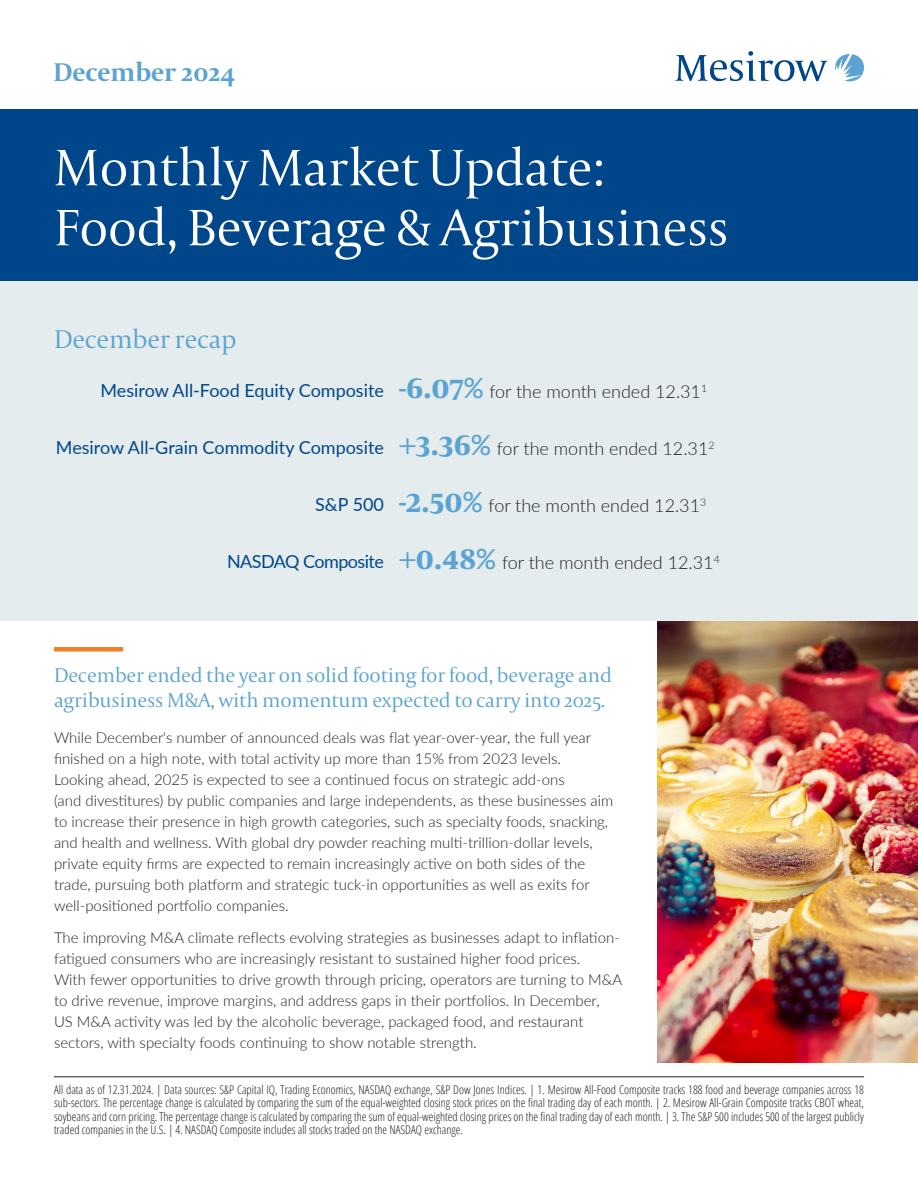
<style>
.page{position:relative;width:918px;height:1188px;background:#fff}
.page>*{position:absolute;margin:0;border:0;box-sizing:border-box;transform-origin:0 0}
._1___Cover_Title_B{font:300 54px/60px "Capitolium 2";letter-spacing:-.01em;color:#fff}
._1__Subtitle{font:300 27px "Capitolium 2";letter-spacing:-.01em;color:#5aa3d2}
.t1{font:700 27px "Capitolium 2";color:#5aa3d2}
._2_Pull_Quote_rule_orange{font:300 21px/25.5px "Capitolium 2";letter-spacing:-.01em;color:#5aa3d2}
._3_Body{font:300 18px "Lato";color:#231f20}
._3_Subhead_L1{font:18px "Lato";color:#00468b}
._3_Subhead_L1-2{font:18px "Lato";letter-spacing:-.03em;color:#00468b}
._3_Body-2{font:300 15px/21px "Lato";color:#231f20}
._9_Footnote_with_rule{font:300 condensed 12px/13.5px "Open Sans";color:#231f20;text-align:justify}
.s1{font-family:"Capitolium News 2";font-weight:700;font-size:30px;color:#5aa3d2}
</style>
<div class="page">
<svg style="left:835px;top:54px;width:29px;height:27px"></svg>
<svg style="left:675px;top:51px;width:153px;height:30px"></svg>
<img style="left:657px;top:621px;width:261px;height:442px">
<div style="left:0;top:281px;width:918px;height:340px;background:#e4eced"></div>
<div style="left:54px;top:647px;width:69px;height:5px;background:#f57e29"></div>
<hr style="left:54px;top:1077px;width:810px;height:1px;background:#231f20">
<div style="left:0;top:110px;width:918px;height:171px;background:#00468b"></div>
<h2 class="t1" style="left:53px;top:54px;width:183px">December 2024</h2>
<p class="_1___Cover_Title_B" style="left:54px;top:136px;width:676px">Monthly Market Update:<br>Food, Beverage &amp; Agribusiness</p>
<p class="_1__Subtitle" style="left:54px;top:321px;width:184px">December recap</p>
<p class="_3_Subhead_L1" style="left:101px;top:377px;width:285px">Mesirow All-Food Equity Composite</p>
<p class="_3_Body" style="left:399px;top:379px;width:310px"><span class="s1">-6.07%</span> for the month ended 12.31<sup>1</sup></p>
<p class="_3_Subhead_L1" style="left:56px;top:434px;width:330px">Mesirow All-Grain Commodity Composite</p>
<p class="_3_Body" style="left:399px;top:436px;width:317px"><span class="s1">+3.36%</span> for the month ended 12.31<sup>2</sup></p>
<p class="_3_Subhead_L1" style="left:315px;top:491px;width:70px">S&amp;P 500</p>
<p class="_3_Body" style="left:399px;top:493px;width:309px"><span class="s1">-2.50%</span> for the month ended 12.31<sup>3</sup></p>
<p class="_3_Subhead_L1-2" style="left:227px;top:548px;width:158px">NASDAQ Composite</p>
<p class="_3_Body" style="left:399px;top:550px;width:322px"><span class="s1">+0.48%</span> for the month ended 12.31<sup>4</sup></p>
<p class="_2_Pull_Quote_rule_orange" style="left:54px;top:661px;width:559px">December ended the year on solid footing for food, beverage and agribusiness M&amp;A, with momentum expected to carry into 2025.</p>
<p class="_3_Body-2" style="left:54px;top:727px;width:561px">While December's number of announced deals was flat year-over-year, the full year finished on a high note, with total activity up more than 15% from 2023 levels.<br>Looking ahead, 2025 is expected to see a continued focus on strategic add-ons<br>(and divestitures) by public companies and large independents, as these businesses aim to increase their presence in high growth categories, such as specialty foods, snacking, and health and wellness. With global dry powder reaching multi-trillion-dollar levels, private equity firms are expected to remain increasingly active on both sides of the trade, pursuing both platform and strategic tuck-in opportunities as well as exits for well-positioned portfolio companies.</p>
<p class="_3_Body-2" style="left:54px;top:926px;width:570px">The improving M&amp;A climate reflects evolving strategies as businesses adapt to inflation&shy;fatigued consumers who are increasingly resistant to sustained higher food prices.<br>With fewer opportunities to drive growth through pricing, operators are turning to M&amp;A to drive revenue, improve margins, and address gaps in their portfolios. In December, US M&amp;A activity was led by the alcoholic beverage, packaged food, and restaurant sectors, with specialty foods continuing to show notable strength.</p>
<p class="_9_Footnote_with_rule" style="left:54px;top:1082px;width:812px">All data as of 12.31.2024. | Data sources: S&amp;P Capital IQ, Trading Economics, NASDAQ exchange, S&amp;P Dow Jones Indices. | 1. Mesirow All-Food Composite tracks 188 food and beverage companies across 18 sub-sectors. The percentage change is calculated by comparing the sum of the equal-weighted closing stock prices on the final trading day of each month. | 2. Mesirow All-Grain Composite tracks CBOT wheat, soybeans and corn pricing. The percentage change is calculated by comparing the sum of equal-weighted closing prices on the final trading day of each month. | 3. The S&amp;P 500 includes 500 of the largest publicly traded companies in the U.S. | 4. NASDAQ Composite includes all stocks traded on the NASDAQ exchange.</p>
</div>
